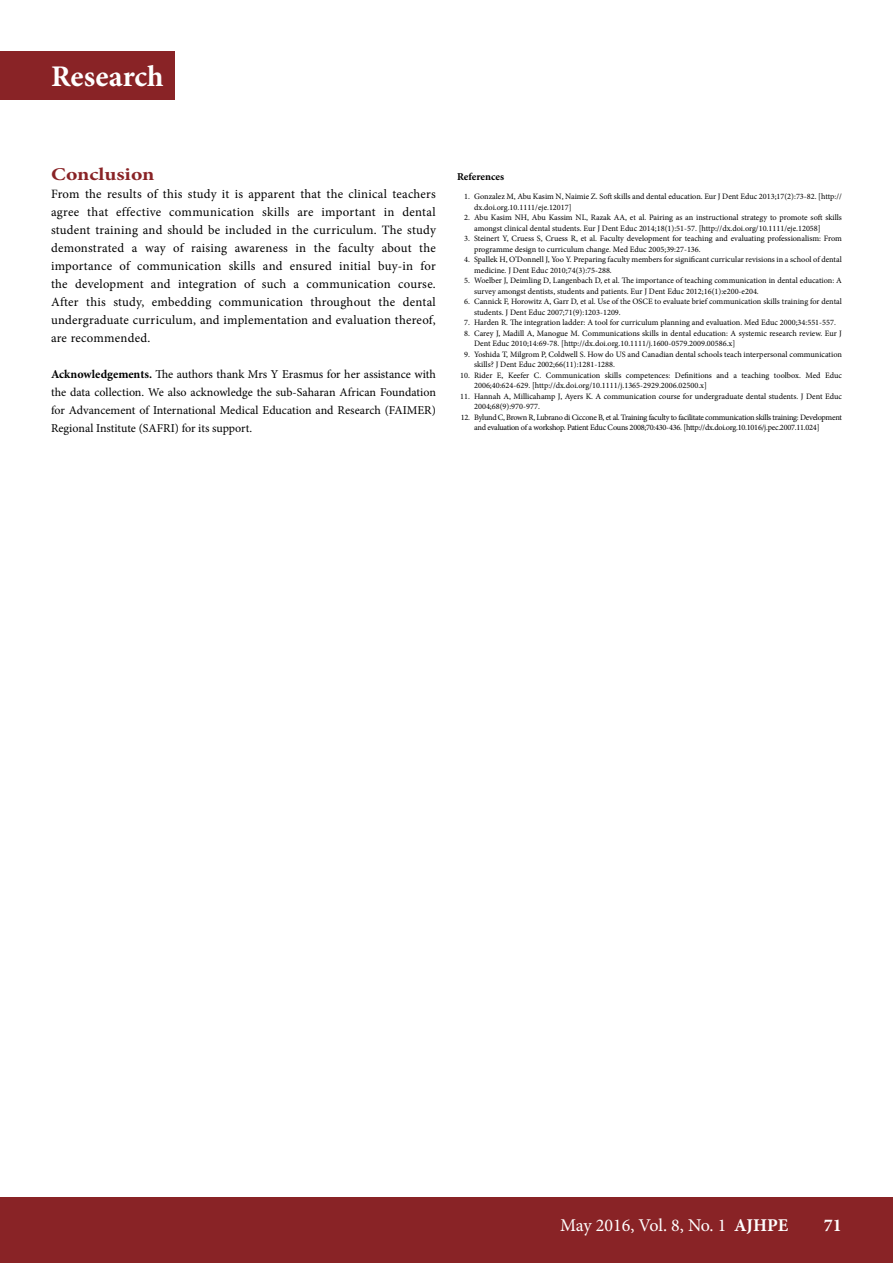
<style>
.page{position:relative;width:893px;height:1263px;background:#fff}
.page>*{position:absolute;margin:0;border:0;box-sizing:border-box;transform-origin:0 0}
.t1{font:700 30px "Minion Pro";color:#fff}
.t2{font:18px "Minion Pro";letter-spacing:-.01em;color:#fff}
.t3{font:700 18px "Minion Pro";color:#892326;scale:1.2 1}
.t4{font:700 18px "Minion Pro";color:#fff}
.t5{font:12.75px/18px "Minion Pro";letter-spacing:.02em;color:#000;text-align:justify}
.t6{font:12px/18px "Minion Pro";color:#000;text-align:justify}
.t7{font:700 10.5px "Minion Pro";letter-spacing:-.005em;color:#000}
.t8{font:8.25px/10.5px "Minion Pro";color:#000}
.t9{font:8.25px/10.5px "Minion Pro";letter-spacing:-.03em;color:#000}
.s1{font-weight:700}
</style>
<div class="page">
<div style="left:0;top:1197px;width:893px;height:66px;background:#892326"></div>
<div style="left:0;top:51px;width:174px;height:49px;background:#892326"></div>
<h1 class="t1" style="left:51px;top:56px;width:114px">Research</h1>
<h2 class="t3" style="left:51px;top:162px;width:88px">Conclusion</h2>
<p class="t5" style="left:51px;top:185px;width:386px">From the results of this study it is apparent that the clinical teachers agree that effective communication skills are important in dental student training and should be included in the curriculum. The study demonstrated a way of raising awareness in the faculty about the importance of communication skills and ensured initial buy-in for the development and integration of such a communication course.<br>After this study, embedding communication throughout the dental undergraduate curriculum, and implementation and evaluation thereof, are recommended.</p>
<p class="t6" style="left:51px;top:365px;width:386px"><span class="s1">Acknowledgements.</span> The authors thank Mrs Y Erasmus for her assistance with the data collection. We also acknowledge the sub-Saharan African Foundation for Advancement of International Medical Education and Research (FAIMER)<br>Regional Institute (SAFRI) for its support.</p>
<p class="t7" style="left:457px;top:169px;width:48px">References</p>
<p class="t8" style="left:474px;top:191px;width:369px;text-indent:-10px">1. Gonzalez M, Abu Kasim N, Naimie Z. Soft skills and dental education. Eur J Dent Educ 2013;17(2):73-82. [http:// dx.doi.org.10.1111/eje.12017]</p>
<p class="t8" style="left:474px;top:212px;width:369px;text-indent:-10px">2. Abu Kasim NH, Abu Kassim NL, Razak AA, et al. Pairing as an instructional strategy to promote soft skills amongst clinical dental students. Eur J Dent Educ 2014;18(1):51-57. [http://dx.doi.org/10.1111/eje.12058]</p>
<p class="t8" style="left:474px;top:233px;width:369px;text-indent:-10px">3. Steinert Y, Cruess S, Cruess R, et al. Faculty development for teaching and evaluating professionalism: From programme design to curriculum change. Med Educ 2005;39:27-136.</p>
<p class="t8" style="left:474px;top:254px;width:369px;text-indent:-10px">4. Spallek H, O’Donnell J, Yoo Y. Preparing faculty members for significant curricular revisions in a school of dental medicine. J Dent Educ 2010;74(3):75-288.</p>
<p class="t8" style="left:474px;top:275px;width:369px;text-indent:-10px">5. Woelber J, Deimling D, Langenbach D, et al. The importance of teaching communication in dental education: A survey amongst dentists, students and patients. Eur J Dent Educ 2012;16(1):e200-e204.</p>
<p class="t8" style="left:474px;top:296px;width:369px;text-indent:-10px">6. Cannick F, Horowitz A, Garr D, et al. Use of the OSCE to evaluate brief communication skills training for dental students. J Dent Educ 2007;71(9):1203-1209.</p>
<p class="t8" style="left:464px;top:317px;width:373px">7. Harden R. The integration ladder: A tool for curriculum planning and evaluation. Med Educ 2000;34:551-557.</p>
<p class="t8" style="left:474px;top:328px;width:369px;text-indent:-10px">8. Carey J, Madill A, Manogue M. Communications skills in dental education: A systemic research review. Eur J<br>Dent Educ 2010;14:69-78. [http://dx.doi.org.10.1111/j.1600-0579.2009.00586.x]</p>
<p class="t8" style="left:474px;top:349px;width:369px;text-indent:-10px">9. Yoshida T, Milgrom P, Coldwell S. How do US and Canadian dental schools teach interpersonal communication skills? J Dent Educ 2002;66(11):1281-1288.</p>
<p class="t8" style="left:474px;top:370px;width:369px;text-indent:-14px">10. Rider E, Keefer C. Communication skills competences: Definitions and a teaching toolbox. Med Educ<br>2006;40:624-629. [http://dx.doi.org/10.1111/j.1365-2929.2006.02500.x]</p>
<p class="t8" style="left:474px;top:391px;width:369px;text-indent:-14px">11. Hannah A, Millicahamp J, Ayers K. A communication course for undergraduate dental students. J Dent Educ<br>2004;68(9):970-977.</p>
<p class="t9" style="left:474px;top:412px;width:369px;text-indent:-13px">12. Bylund C, Brown R, Lubrano di Ciccone B, et al. Training faculty to facilitate communication skills training: Development and evaluation of a workshop. Patient Educ Couns 2008;70:430-436. [http://dx.doi.org.10.1016/j.pec.2007.11.024]</p>
<h2 class="t2" style="left:560px;top:1213px;width:230px">May 2016, Vol. 8, No. 1 <span class="s1">AJHPE</span></h2>
<h2 class="t4" style="left:824px;top:1213px;width:20px">71</h2>
</div>
